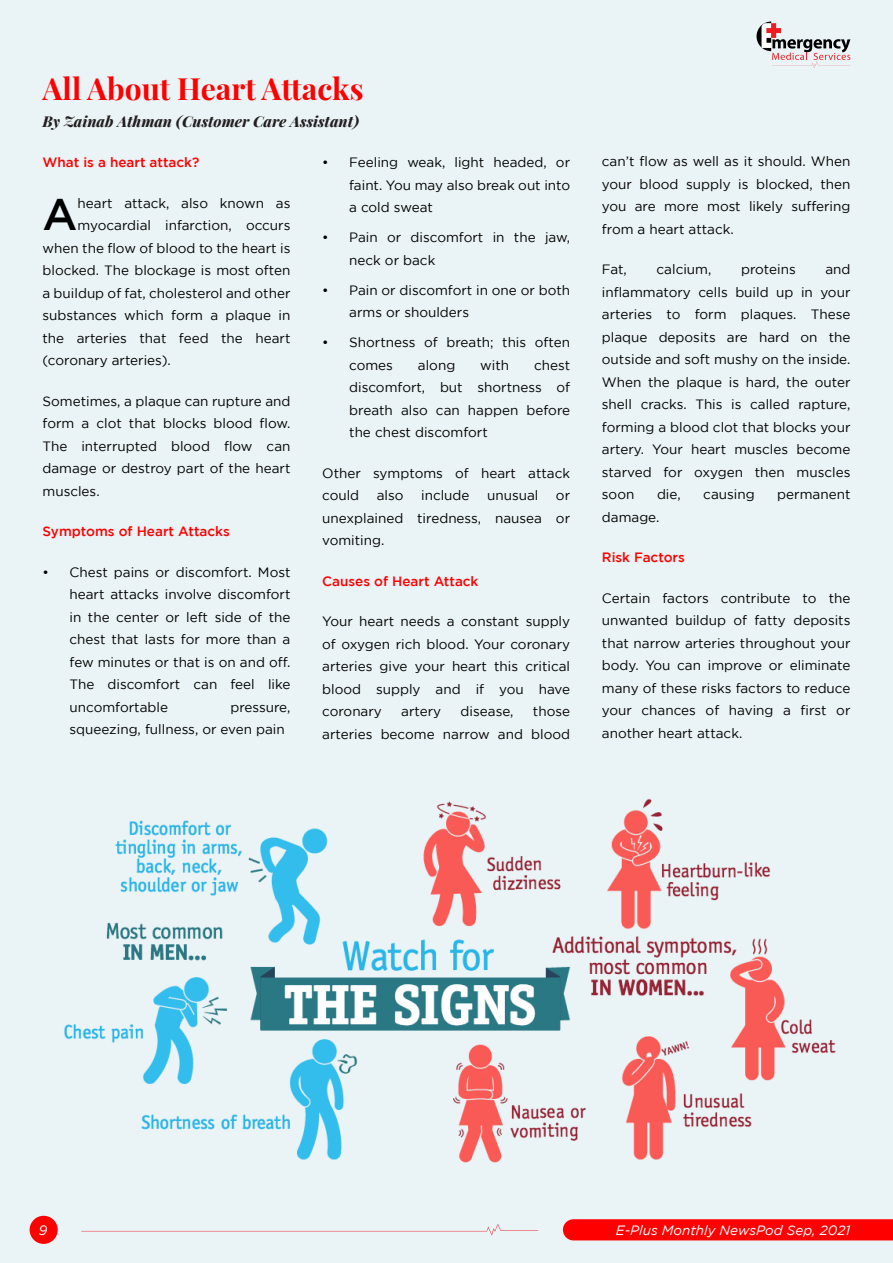
<style>
.page{position:relative;width:893px;height:1263px;background:#eaf3f5}
.page>*{position:absolute;margin:0;border:0;box-sizing:border-box;transform-origin:0 0}
.t1{font:500 44.25px "Gotham";color:#000}
.t2{font:700 30px "Playfair Display";color:#f00}
.t3{font:italic 800 15px "Playfair Display";color:#231f20}
.t4{font:13.5px/22.5px "Gotham";color:#000;text-align:justify}
.t5{font:500 13.5px "Gotham";color:#f00}
.t6{font:italic 13.5px "Gotham";color:#fff}
</style>
<div class="page">
<svg style="left:756px;top:22px;width:94px;height:46px"></svg>
<svg style="left:81px;top:1224px;width:457px;height:11px"></svg>
<div style="left:30px;top:1216px;width:28px;height:28px;background:#f00;border-radius:50%"></div>
<div style="left:563px;top:1219px;width:330px;height:21px;background:#f00"></div>
<img style="left:64px;top:798px;width:772px;height:365px">
<h2 class="t2" style="left:43px;top:68px;width:323px">All About Heart Attacks</h2>
<p class="t3" style="left:43px;top:111px;width:318px">By Zainab Athman (Customer Care Assistant)</p>
<p class="t5" style="left:43px;top:157px;width:158px">What is a heart attack?</p>
<h1 class="t1" style="left:43px;top:198px;width:37px">A</h1>
<p class="t4" style="left:78px;top:193px;width:214px">heart attack, also known as</p>
<p class="t4" style="left:349px;top:152px;width:222px;text-indent:-27px">• Feeling weak, light headed, or faint. You may also break out into a cold sweat</p>
<p class="t4" style="left:349px;top:227px;width:222px;text-indent:-27px">• Pain or discomfort in the jaw, neck or back</p>
<p class="t4" style="left:349px;top:280px;width:222px;text-indent:-27px">• Pain or discomfort in one or both arms or shoulders</p>
<p class="t4" style="left:349px;top:332px;width:222px;text-indent:-27px">• Shortness of breath; this often comes</p>
<p class="t4" style="left:78px;top:215px;width:214px">myocardial infarction, occurs</p>
<p class="t4" style="left:43px;top:238px;width:249px">when the flow of blood to the heart is</p>
<p class="t4" style="left:43px;top:260px;width:249px">blocked. The blockage is most often</p>
<p class="t4" style="left:43px;top:283px;width:249px">a buildup of fat, cholesterol and other</p>
<p class="t4" style="left:43px;top:305px;width:249px">substances which form a plaque in</p>
<p class="t4" style="left:43px;top:328px;width:249px">the arteries that feed the heart</p>
<p class="t4" style="left:43px;top:350px;width:130px">(coronary arteries).</p>
<p class="t4" style="left:43px;top:391px;width:249px">Sometimes, a plaque can rupture and form a clot that blocks blood flow.<br>The interrupted blood flow can damage or destroy part of the heart muscles.</p>
<p class="t5" style="left:43px;top:526px;width:189px">Symptoms of Heart Attacks</p>
<p class="t4" style="left:70px;top:562px;width:222px;text-indent:-27px">• Chest pains or discomfort. Most heart attacks involve discomfort in the center or left side of the chest that lasts for more than a few minutes or that is on and off.<br>The discomfort can feel like uncomfortable</p>
<p class="t4" style="left:349px;top:355px;width:222px;text-indent:185px">chest discomfort, but shortness of breath also can happen before the chest discomfort</p>
<p class="t4" style="left:322px;top:463px;width:249px">Other symptoms of heart attack could</p>
<p class="t4" style="left:418px;top:355px;width:39px">along</p>
<p class="t4" style="left:480px;top:355px;width:30px">with</p>
<p class="t4" style="left:377px;top:485px;width:28px">also</p>
<p class="t4" style="left:421px;top:485px;width:50px">include</p>
<p class="t4" style="left:487px;top:485px;width:53px">unusual</p>
<p class="t4" style="left:322px;top:485px;width:249px;text-indent:234px">or unexplained tiredness, nausea or vomiting.</p>
<p class="t5" style="left:322px;top:576px;width:158px">Causes of Heart Attack</p>
<p class="t4" style="left:322px;top:611px;width:249px">Your heart needs a constant supply of oxygen rich blood. Your coronary arteries give your heart this critical blood supply and if you have coronary</p>
<p class="t4" style="left:70px;top:697px;width:222px;text-indent:161px">pressure, squeezing, fullness, or even pain</p>
<p class="t4" style="left:322px;top:701px;width:249px;text-align:right">those<br>arteries become narrow and blood</p>
<p class="t4" style="left:401px;top:701px;width:41px">artery</p>
<p class="t4" style="left:461px;top:701px;width:54px">disease,</p>
<p class="t4" style="left:602px;top:151px;width:250px">can’t flow as well as it should. When your blood supply is blocked, then you are more most likely suffering from a heart attack.</p>
<p class="t4" style="left:602px;top:259px;width:27px">Fat,</p>
<p class="t4" style="left:657px;top:259px;width:56px">calcium,</p>
<p class="t4" style="left:741px;top:259px;width:56px">proteins</p>
<p class="t4" style="left:602px;top:259px;width:250px;text-indent:223px">and inflammatory cells build up in your arteries to form plaques. These plaque deposits are hard on the outside and soft mushy on the inside.<br>When the plaque is hard, the outer shell cracks. This is called rapture, forming a blood clot that blocks your artery. Your heart muscles become starved for oxygen then muscles soon</p>
<p class="t4" style="left:657px;top:484px;width:25px">die,</p>
<p class="t4" style="left:703px;top:484px;width:53px">causing</p>
<p class="t4" style="left:777px;top:484px;width:75px">permanent</p>
<p class="t4" style="left:602px;top:506px;width:59px">damage.</p>
<p class="t5" style="left:602px;top:552px;width:84px">Risk Factors</p>
<p class="t4" style="left:602px;top:587px;width:250px">Certain factors contribute to the unwanted buildup of fatty deposits that narrow arteries throughout your body. You can improve or eliminate many of these risks factors to reduce your chances of having a first or another heart attack.</p>
<p class="t6" style="left:39px;top:1225px;width:10px">9</p>
<p class="t6" style="left:616px;top:1225px;width:236px">E-Plus Monthly NewsPod Sep, 2021</p>
</div>
